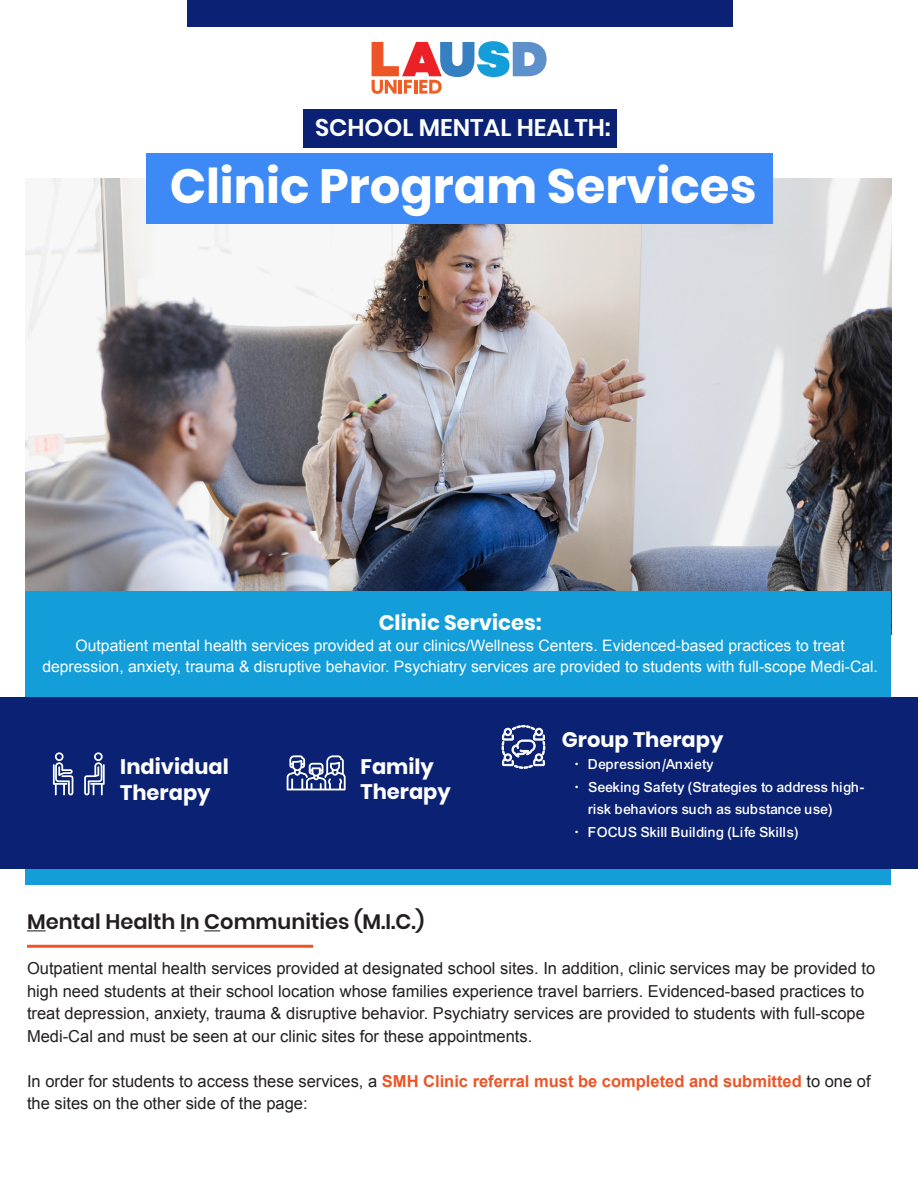
<style>
.page{position:relative;width:918px;height:1188px;background:#fff}
.page>*{position:absolute;margin:0;border:0;box-sizing:border-box;transform-origin:0 0}
.t1{font:700 48px "Poppins";color:#fff}
.t2{font:600 24px "Poppins";color:#fff}
.t3{font:700 21px/25.2px "Poppins";color:#fff}
.t4{font:600 21px "Poppins";color:#231f20}
.t5{font:16.5px/22.5px "Arial";color:#231f20}
.t6{font:15.75px/21px "Arial";color:#fff;text-align:center}
.t7{font:15px/22.5px "Arial Mdm";color:#fff}
.s1{font-weight:700;color:#ed5426}
</style>
<div class="page">
<img style="left:26px;top:178px;width:865px;height:413px">
<svg style="left:372px;top:41px;width:175px;height:53px"></svg>
<div style="left:187px;top:0;width:545px;height:27px;background:#0a2174"></div>
<div style="left:303px;top:109px;width:313px;height:39px;background:#0a2174"></div>
<div style="left:146px;top:153px;width:627px;height:71px;background:#3d8af6"></div>
<div style="left:26px;top:591px;width:865px;height:294px;background:#149ed9"></div>
<div style="left:0;top:697px;width:918px;height:172px;background:#0a2174"></div>
<svg style="left:27px;top:930px;width:19px;height:1px"></svg>
<svg style="left:204px;top:930px;width:16px;height:1px"></svg>
<svg style="left:287px;top:755px;width:59px;height:35px"></svg>
<svg style="left:53px;top:752px;width:20px;height:43px"></svg>
<svg style="left:84px;top:752px;width:21px;height:43px"></svg>
<svg style="left:502px;top:725px;width:43px;height:44px"></svg>
<hr style="left:27px;top:945px;width:286px;height:3px;background:#ed5426">
<p class="t2" style="left:315px;top:113px;width:297px">SCHOOL MENTAL HEALTH:</p>
<p class="t1" style="left:170px;top:159px;width:588px">Clinic Program Services</p>
<p class="t3" style="left:379px;top:611px;width:164px">Clinic Services:</p>
<p class="t6" style="left:42px;top:636px;width:837px">Outpatient mental health services provided at our clinics/Wellness Centers. Evidenced-based practices to treat depression, anxiety, trauma &amp; disruptive behavior. Psychiatry services are provided to students with full-scope Medi-Cal.</p>
<p class="t3" style="left:120px;top:755px;width:110px">Individual</p>
<p class="t3" style="left:120px;top:780px;width:92px">Therapy</p>
<p class="t3" style="left:361px;top:754px;width:92px">Family<br>Therapy</p>
<p class="t3" style="left:562px;top:727px;width:163px">Group Therapy</p>
<p class="t7" style="left:575px;top:753px;width:140px">• Depression/Anxiety</p>
<p class="t7" style="left:589px;top:776px;width:277px;text-indent:-14px">• Seeking Safety (Strategies to address high&shy;risk behaviors such as substance use)</p>
<p class="t7" style="left:575px;top:821px;width:225px">• FOCUS Skill Building (Life Skills)</p>
<p class="t4" style="left:27px;top:910px;width:399px">Mental Health In Communities (M.I.C.)</p>
<p class="t5" style="left:27px;top:957px;width:850px">Outpatient mental health services provided at designated school sites. In addition, clinic services may be provided to high need students at their school location whose families experience travel barriers. Evidenced-based practices to treat depression, anxiety, trauma &amp; disruptive behavior. Psychiatry services are provided to students with full-scope Medi-Cal and must be seen at our clinic sites for these appointments.</p>
<p class="t5" style="left:27px;top:1070px;width:845px">In order for students to access these services, a <span class="s1">SMH Clinic referral must be completed and submitted</span> to one of the sites on the other side of the page:</p>
</div>
